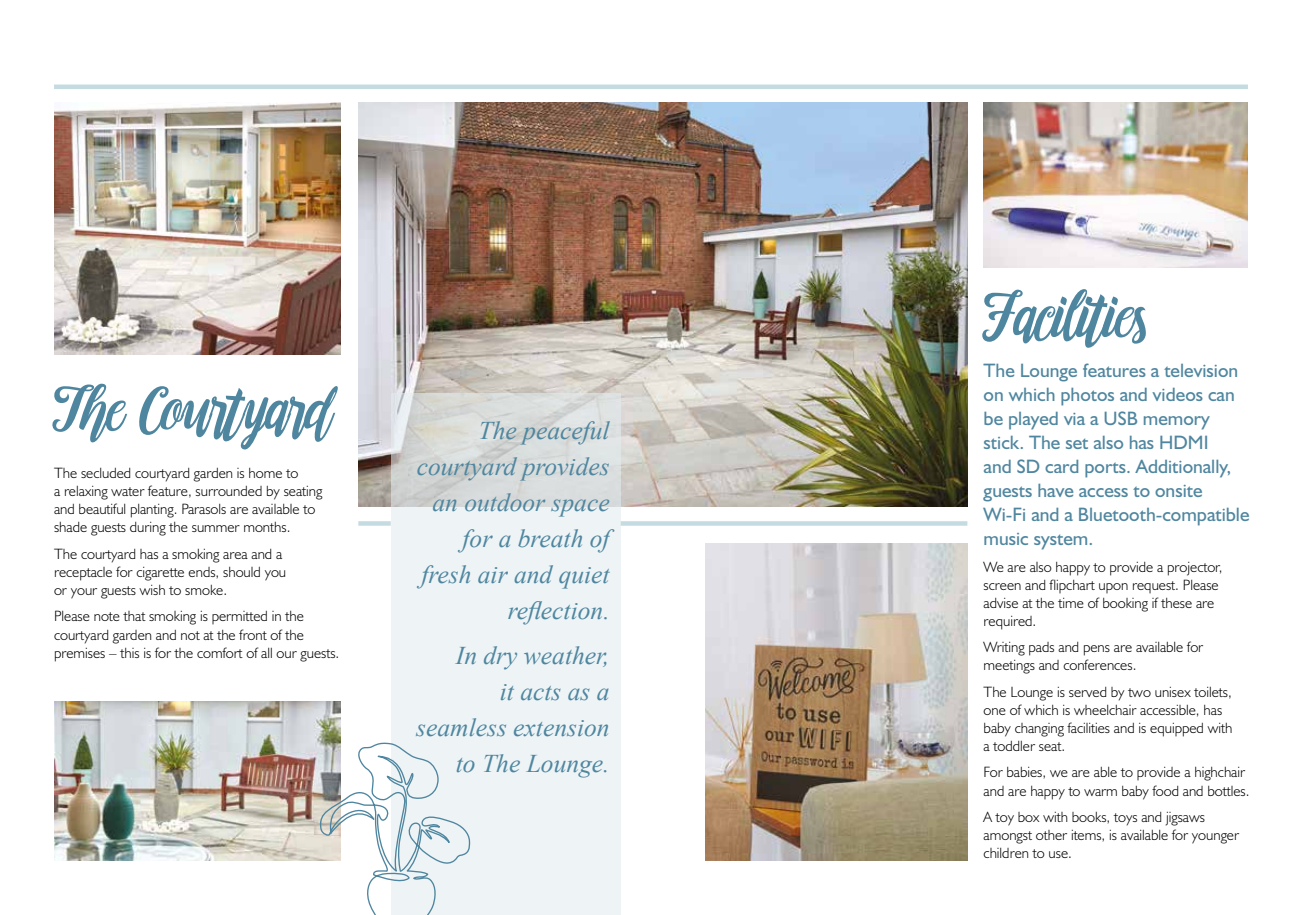
<style>
.page{position:relative;width:1302px;height:915px;background:#fff}
.page>*{position:absolute;margin:0;border:0;box-sizing:border-box;transform-origin:0 0}
.t1{font:54px "Fonjava";letter-spacing:-.01em;color:#4f869f}
.t2{font:italic 25.5px/36px "Times New Roman";color:#4f869f;text-align:right}
.t3{font:19.5px/24px "Humanist 521 BT";color:#4f869f}
.t4{font:300 15px/18px "Humanist 521 BT";color:#000}
</style>
<div class="page">
<img style="left:358px;top:102px;width:609px;height:404px">
<svg style="left:391px;top:393px;width:229px;height:348px;background:#e6ebec"></svg>
<img style="left:983px;top:102px;width:264px;height:165px">
<img style="left:54px;top:102px;width:286px;height:253px">
<div style="left:54px;top:84px;width:1193px;height:5px;background:#c4dce1"></div>
<hr style="left:620px;top:521px;width:347px;height:4px;background:#c4dce1">
<hr style="left:358px;top:521px;width:33px;height:4px;background:#c4dce1">
<img style="left:54px;top:701px;width:286px;height:159px">
<img style="left:705px;top:543px;width:262px;height:317px">
<svg style="left:274px;top:741px;width:347px;height:173px"></svg>
<h1 class="t1" style="left:54px;top:367px;width:281px">The Courtyard</h1>
<p class="t4" style="left:54px;top:464px;width:270px">The secluded courtyard garden is home to<br>a relaxing water feature, surrounded by seating and beautiful planting. Parasols are available to shade guests during the summer months.</p>
<p class="t4" style="left:54px;top:544px;width:234px">The courtyard has a smoking area and a receptacle for cigarette ends, should you or your guests wish to smoke.</p>
<p class="t4" style="left:54px;top:607px;width:287px">Please note that smoking is permitted in the courtyard garden and not at the front of the premises – this is for the comfort of all our guests.</p>
<h2 class="t2" style="left:416px;top:412px;width:194px">The peaceful courtyard provides an outdoor space for a breath of fresh air and quiet reflection.</h2>
<h2 class="t2" style="left:416px;top:637px;width:195px">In dry weather,<br>it acts as a seamless extension to The Lounge.</h2>
<h1 class="t1" style="left:983px;top:273px;width:167px">Facilities</h1>
<h3 class="t3" style="left:983px;top:358px;width:267px">The Lounge features a television on which photos and videos can be played via a USB memory stick. The set also has HDMI<br>and SD card ports. Additionally, guests have access to onsite<br>Wi-Fi and a Bluetooth-compatible music system.</h3>
<p class="t4" style="left:983px;top:557px;width:240px">We are also happy to provide a projector, screen and flipchart upon request. Please advise at the time of booking if these are required.</p>
<p class="t4" style="left:983px;top:637px;width:221px">Writing pads and pens are available for meetings and conferences.</p>
<p class="t4" style="left:983px;top:682px;width:250px">The Lounge is served by two unisex toilets, one of which is wheelchair accessible, has baby changing facilities and is equipped with a toddler seat.</p>
<p class="t4" style="left:983px;top:762px;width:267px">For babies, we are able to provide a highchair and are happy to warm baby food and bottles.</p>
<p class="t4" style="left:983px;top:807px;width:257px">A toy box with books, toys and jigsaws amongst other items, is available for younger children to use.</p>
</div>
